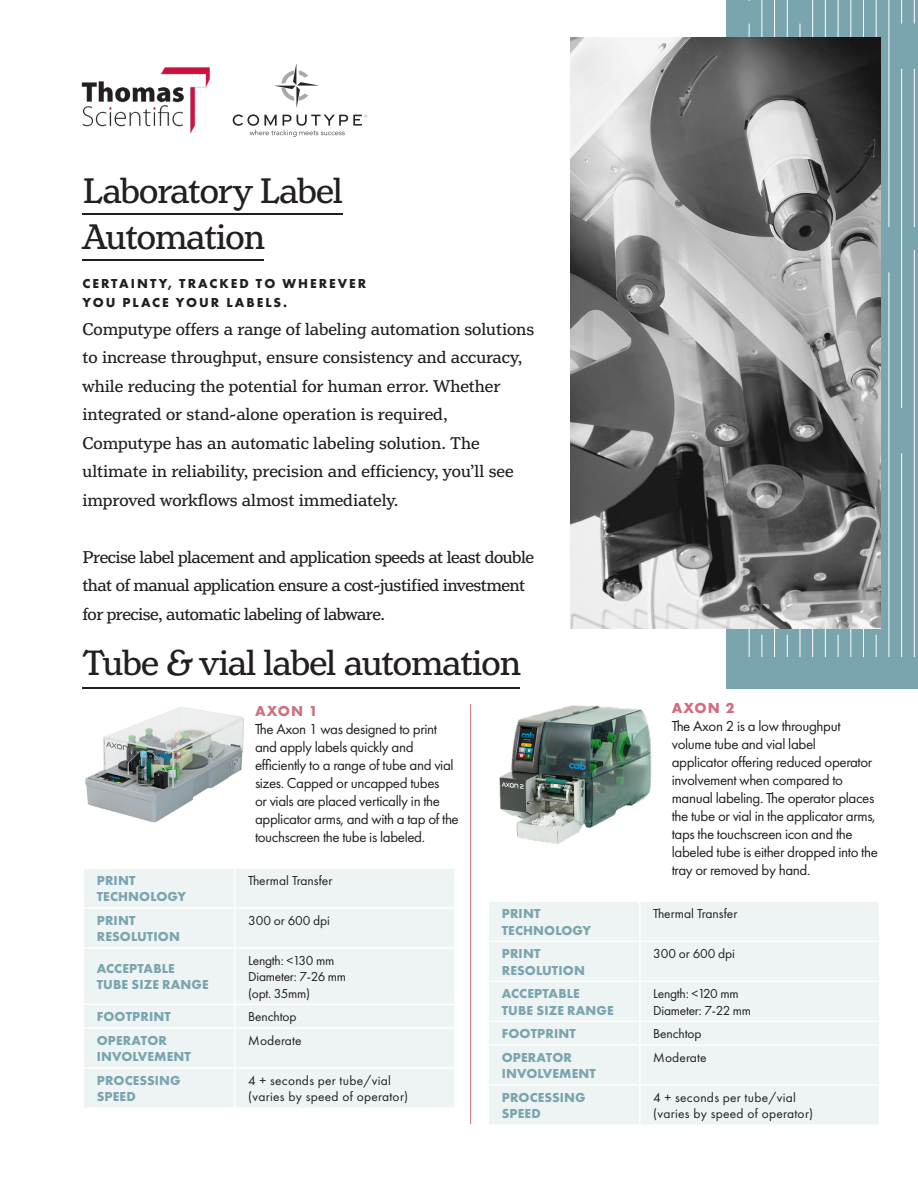
<style>
.page{position:relative;width:918px;height:1188px;background:#fff}
.page>*{position:absolute;margin:0;border:0;box-sizing:border-box;transform-origin:0 0}
.t1{font:37.5px "Henriette";letter-spacing:-.025em;color:#231f20}
.t2{font:18px/28.5px "Henriette";color:#231f20}
.t3{font:18px/28.5px "Henriette";letter-spacing:-.025em;color:#231f20}
.t4{font:15px/18px "Futura PT";letter-spacing:-.025em;color:#231f20}
.t5{font:700 15px "Futura PT";color:#ca7482}
.t6{font:700 15px "Futura PT";color:#d46c7f}
.t7{font:700 13.5px "Futura PT";letter-spacing:.01em;color:#7aa5af}
.t8{font:13.5px "Futura PT";color:#231f20}
.t9{font:13.5px "Futura PT";letter-spacing:.02em;color:#231f20}
.t10{font:13.5px "Futura PT";letter-spacing:-.02em;color:#231f20}
.t11{font:700 13.5px "Futura PT";letter-spacing:.15em;color:#231f20}
</style>
<div class="page">
<img style="left:81px;top:67px;width:129px;height:67px">
<hr style="left:82px;top:687px;width:438px;height:2px;background:#231f20">
<div style="left:84px;top:869px;width:370px;height:238px;background:#eef3f4"></div>
<hr style="left:234px;top:869px;width:2px;height:38px;background:#fff">
<hr style="left:83px;top:907px;width:152px;height:2px;background:#fff">
<hr style="left:235px;top:907px;width:221px;height:2px;background:#fff">
<hr style="left:234px;top:909px;width:2px;height:38px;background:#fff">
<hr style="left:83px;top:947px;width:152px;height:2px;background:#fff">
<hr style="left:235px;top:947px;width:221px;height:2px;background:#fff">
<hr style="left:234px;top:949px;width:2px;height:55px;background:#fff">
<hr style="left:83px;top:1004px;width:152px;height:1px;background:#fff">
<hr style="left:235px;top:1004px;width:221px;height:1px;background:#fff">
<hr style="left:234px;top:1005px;width:2px;height:22px;background:#fff">
<hr style="left:83px;top:1027px;width:152px;height:2px;background:#fff">
<hr style="left:235px;top:1027px;width:221px;height:2px;background:#fff">
<hr style="left:234px;top:1029px;width:2px;height:38px;background:#fff">
<hr style="left:83px;top:1067px;width:152px;height:2px;background:#fff">
<hr style="left:235px;top:1067px;width:221px;height:2px;background:#fff">
<hr style="left:234px;top:1069px;width:2px;height:38px;background:#fff">
<div style="left:489px;top:902px;width:390px;height:222px;background:#eef3f4"></div>
<hr style="left:639px;top:902px;width:2px;height:39px;background:#fff">
<hr style="left:488px;top:941px;width:152px;height:1px;background:#fff">
<hr style="left:640px;top:941px;width:240px;height:1px;background:#fff">
<hr style="left:639px;top:942px;width:2px;height:39px;background:#fff">
<hr style="left:488px;top:981px;width:152px;height:1px;background:#fff">
<hr style="left:640px;top:981px;width:240px;height:1px;background:#fff">
<hr style="left:639px;top:982px;width:2px;height:39px;background:#fff">
<hr style="left:488px;top:1021px;width:152px;height:1px;background:#fff">
<hr style="left:640px;top:1021px;width:240px;height:1px;background:#fff">
<hr style="left:639px;top:1022px;width:2px;height:22px;background:#fff">
<hr style="left:488px;top:1044px;width:152px;height:2px;background:#fff">
<hr style="left:640px;top:1044px;width:240px;height:2px;background:#fff">
<hr style="left:639px;top:1046px;width:2px;height:38px;background:#fff">
<hr style="left:488px;top:1084px;width:152px;height:2px;background:#fff">
<hr style="left:640px;top:1084px;width:240px;height:2px;background:#fff">
<hr style="left:639px;top:1086px;width:2px;height:38px;background:#fff">
<hr style="left:82px;top:260px;width:182px;height:1px;background:#231f20">
<div style="left:727px;top:0;width:191px;height:689px;background:#7aa5af"></div>
<svg style="left:748px;top:0;width:167px;height:658px"></svg>
<hr style="left:470px;top:704px;width:1px;height:420px;background:#ca7482">
<img style="left:85px;top:707px;width:159px;height:116px">
<img style="left:499px;top:705px;width:153px;height:139px">
<img style="left:571px;top:37px;width:310px;height:592px">
<svg style="left:275px;top:64px;width:43px;height:43px"></svg>
<svg style="left:233px;top:114px;width:134px;height:23px"></svg>
<hr style="left:82px;top:213px;width:261px;height:1px;background:#231f20">
<p class="t1" style="left:82px;top:169px;width:262px">Laboratory Label</p>
<p class="t1" style="left:82px;top:215px;width:184px">Automation</p>
<p class="t11" style="left:83px;top:275px;width:285px">CERTAINTY, TRACKED TO WHEREVER</p>
<p class="t11" style="left:83px;top:294px;width:206px">YOU PLACE YOUR LABELS.</p>
<p class="t2" style="left:83px;top:315px;width:453px">Computype offers a range of labeling automation solutions to increase throughput, ensure consistency and accuracy, while reducing the potential for human error. Whether integrated or stand-alone operation is required, Computype has an automatic labeling solution. The ultimate in reliability, precision and efficiency, you’ll see improved workflows almost immediately.</p>
<p class="t3" style="left:83px;top:543px;width:453px">Precise label placement and application speeds at least double that of manual application ensure a cost-justified investment for precise, automatic labeling of labware.</p>
<p class="t1" style="left:82px;top:642px;width:440px">Tube &amp; vial label automation</p>
<p class="t7" style="left:97px;top:872px;width:40px">PRINT</p>
<p class="t7" style="left:97px;top:888px;width:91px">TECHNOLOGY</p>
<p class="t7" style="left:97px;top:912px;width:40px">PRINT</p>
<p class="t7" style="left:97px;top:928px;width:85px">RESOLUTION</p>
<p class="t5" style="left:255px;top:701px;width:64px">AXON 1</p>
<p class="t4" style="left:255px;top:720px;width:205px">The Axon 1 was designed to print and apply labels quickly and efficiently to a range of tube and vial sizes. Capped or uncapped tubes<br>or vials are placed vertically in the applicator arms, and with a tap of the touchscreen the tube is labeled.</p>
<p class="t8" style="left:248px;top:873px;width:86px">Thermal Transfer</p>
<p class="t8" style="left:248px;top:913px;width:83px">300 or 600 dpi</p>
<p class="t7" style="left:502px;top:905px;width:40px">PRINT</p>
<p class="t7" style="left:502px;top:921px;width:91px">TECHNOLOGY</p>
<p class="t6" style="left:672px;top:698px;width:64px">AXON 2</p>
<p class="t4" style="left:672px;top:717px;width:208px">The Axon 2 is a low throughput volume tube and vial label<br>applicator offering reduced operator involvement when compared to manual labeling. The operator places the tube or vial in the applicator arms, taps the touchscreen icon and the labeled tube is either dropped into the tray or removed by hand.</p>
<p class="t8" style="left:653px;top:906px;width:86px">Thermal Transfer</p>
<p class="t7" style="left:97px;top:960px;width:80px">ACCEPTABLE</p>
<p class="t7" style="left:97px;top:976px;width:113px">TUBE SIZE RANGE</p>
<p class="t10" style="left:248px;top:953px;width:87px">Length: &lt;130 mm</p>
<p class="t10" style="left:248px;top:969px;width:99px">Diameter: 7-26 mm</p>
<p class="t8" style="left:248px;top:985px;width:63px">(opt. 35mm)</p>
<p class="t7" style="left:97px;top:1008px;width:76px">FOOTPRINT</p>
<p class="t8" style="left:248px;top:1009px;width:50px">Benchtop</p>
<p class="t7" style="left:97px;top:1032px;width:72px">OPERATOR</p>
<p class="t7" style="left:97px;top:1048px;width:95px">INVOLVEMENT</p>
<p class="t8" style="left:248px;top:1033px;width:55px">Moderate</p>
<p class="t7" style="left:97px;top:1072px;width:85px">PROCESSING</p>
<p class="t7" style="left:97px;top:1088px;width:40px">SPEED</p>
<p class="t9" style="left:248px;top:1073px;width:144px">4 + seconds per tube/vial</p>
<p class="t9" style="left:248px;top:1089px;width:161px">(varies by speed of operator)</p>
<p class="t7" style="left:502px;top:945px;width:40px">PRINT</p>
<p class="t7" style="left:502px;top:961px;width:85px">RESOLUTION</p>
<p class="t7" style="left:502px;top:985px;width:80px">ACCEPTABLE</p>
<p class="t7" style="left:502px;top:1001px;width:113px">TUBE SIZE RANGE</p>
<p class="t8" style="left:653px;top:946px;width:83px">300 or 600 dpi</p>
<p class="t10" style="left:653px;top:986px;width:87px">Length: &lt;120 mm</p>
<p class="t10" style="left:653px;top:1002px;width:99px">Diameter: 7-22 mm</p>
<p class="t7" style="left:502px;top:1025px;width:76px">FOOTPRINT</p>
<p class="t8" style="left:653px;top:1026px;width:50px">Benchtop</p>
<p class="t7" style="left:502px;top:1049px;width:72px">OPERATOR</p>
<p class="t7" style="left:502px;top:1065px;width:95px">INVOLVEMENT</p>
<p class="t8" style="left:653px;top:1050px;width:55px">Moderate</p>
<p class="t7" style="left:502px;top:1089px;width:85px">PROCESSING</p>
<p class="t7" style="left:502px;top:1105px;width:40px">SPEED</p>
<p class="t9" style="left:653px;top:1090px;width:144px">4 + seconds per tube/vial</p>
<p class="t9" style="left:653px;top:1106px;width:161px">(varies by speed of operator)</p>
</div>
